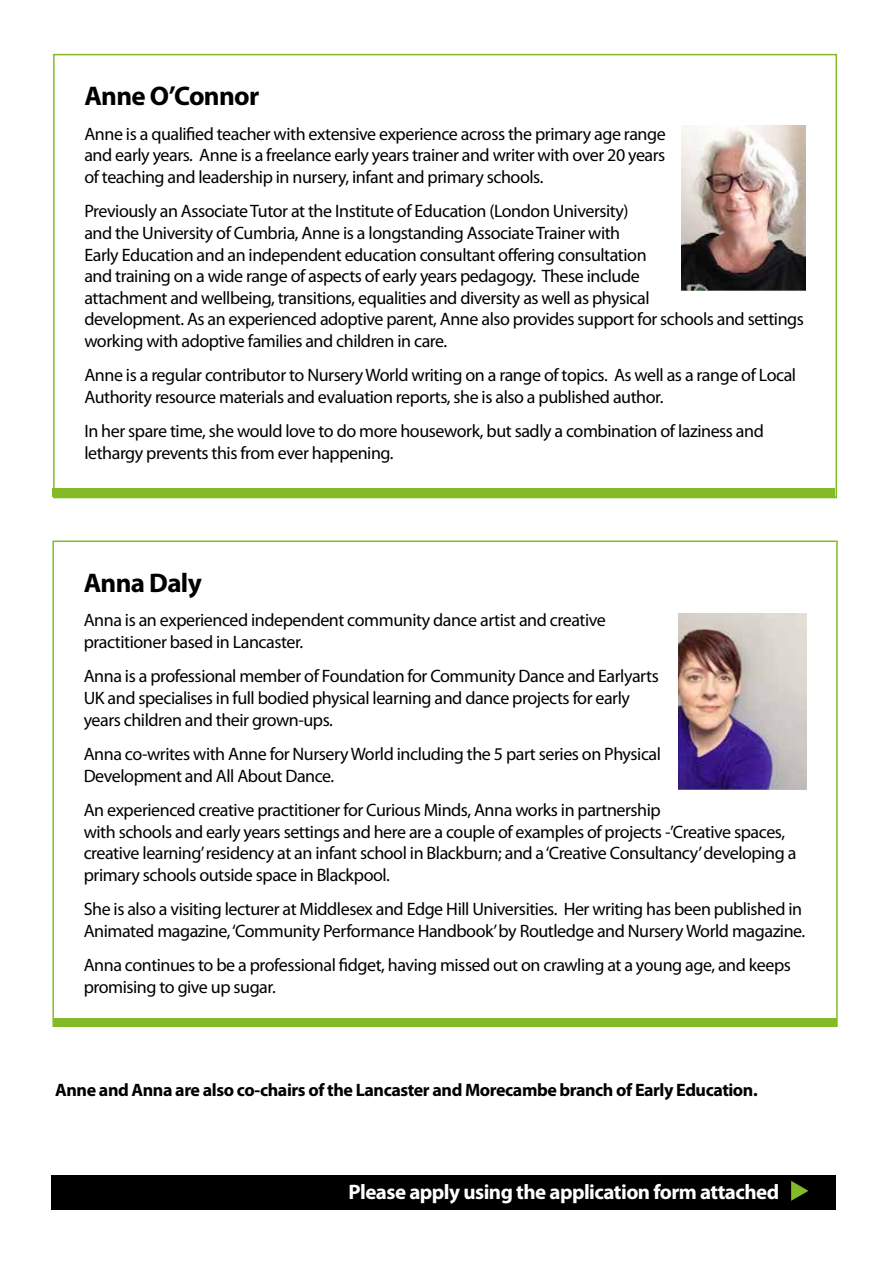
<style>
.page{position:relative;width:893px;height:1263px;background:#fff}
.page>*{position:absolute;margin:0;border:0;box-sizing:border-box;transform-origin:0 0}
.t1{font:700 27px "Myriad Pro";letter-spacing:-.025em;color:#000}
.t2{font:700 21px "Myriad Pro";letter-spacing:-.025em;color:#fff}
.t3{font:18px/21.6px "Myriad Pro";letter-spacing:-.025em;color:#000}
.t4{font:700 18px "Myriad Pro";letter-spacing:-.025em;color:#000}
</style>
<div class="page">
<img style="left:682px;top:125px;width:124px;height:166px">
<img style="left:679px;top:613px;width:127px;height:177px">
<div style="left:51px;top:1176px;width:785px;height:34px;background:#000"></div>
<svg style="left:791px;top:1181px;width:17px;height:20px"></svg>
<div style="left:52px;top:488px;width:783px;height:9px;background:#82bb27"></div>
<div style="left:54px;top:1018px;width:782px;height:9px;background:#82bb27"></div>
<h1 class="t1" style="left:84px;top:81px;width:177px">Anne O’Connor</h1>
<p class="t3" style="left:84px;top:123px;width:583px;text-align:justify">Anne is a qualified teacher with extensive experience across the primary age range and early years. Anne is a freelance early years trainer and writer with over 20 years of teaching and leadership in nursery, infant and primary schools.</p>
<p class="t3" style="left:84px;top:201px;width:721px">Previously an Associate Tutor at the Institute of Education (London University)<br>and the University of Cumbria, Anne is a longstanding Associate Trainer with<br>Early Education and an independent education consultant offering consultation<br>and training on a wide range of aspects of early years pedagogy. These include<br>attachment and wellbeing, transitions, equalities and diversity as well as physical<br>development. As an experienced adoptive parent, Anne also provides support for schools and settings working with adoptive families and children in care.</p>
<p class="t3" style="left:84px;top:365px;width:713px">Anne is a regular contributor to Nursery World writing on a range of topics. As well as a range of Local<br>Authority resource materials and evaluation reports, she is also a published author.</p>
<p class="t3" style="left:84px;top:421px;width:681px">In her spare time, she would love to do more housework, but sadly a combination of laziness and lethargy prevents this from ever happening.</p>
<h1 class="t1" style="left:84px;top:568px;width:120px">Anna Daly</h1>
<p class="t3" style="left:84px;top:610px;width:524px">Anna is an experienced independent community dance artist and creative practitioner based in Lancaster.</p>
<p class="t3" style="left:84px;top:666px;width:577px">Anna is a professional member of Foundation for Community Dance and Earlyarts<br>UK and specialises in full bodied physical learning and dance projects for early years children and their grown-ups.</p>
<p class="t3" style="left:84px;top:743px;width:579px">Anna co-writes with Anne for Nursery World including the 5 part series on Physical<br>Development and All About Dance.</p>
<p class="t3" style="left:84px;top:799px;width:714px">An experienced creative practitioner for Curious Minds, Anna works in partnership<br>with schools and early years settings and here are a couple of examples of projects -’Creative spaces, creative learning’ residency at an infant school in Blackburn; and a ‘Creative Consultancy’ developing a primary schools outside space in Blackpool.</p>
<p class="t3" style="left:84px;top:899px;width:723px">She is also a visiting lecturer at Middlesex and Edge Hill Universities. Her writing has been published in<br>Animated magazine, ‘Community Performance Handbook’ by Routledge and Nursery World magazine.</p>
<p class="t3" style="left:84px;top:954px;width:709px">Anna continues to be a professional fidget, having missed out on crawling at a young age, and keeps promising to give up sugar.</p>
<p class="t4" style="left:55px;top:1080px;width:704px">Anne and Anna are also co-chairs of the Lancaster and Morecambe branch of Early Education.</p>
<p class="t2" style="left:348px;top:1180px;width:432px">Please apply using the application form attached</p>
</div>
